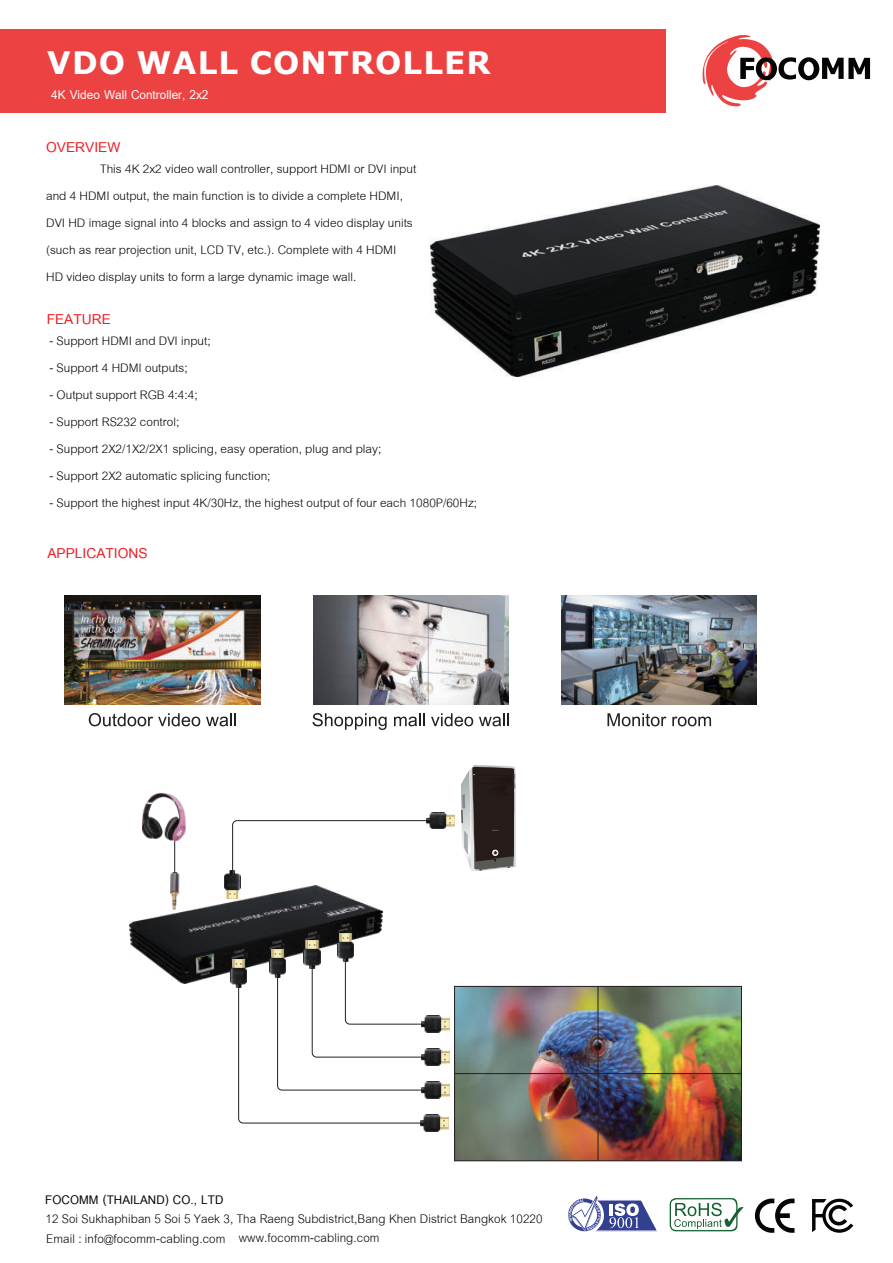
<style>
.page{position:relative;width:893px;height:1263px;background:#fff}
.page>*{position:absolute;margin:0;border:0;box-sizing:border-box;transform-origin:0 0}
.t1{font:700 30.9px "Verdana";letter-spacing:.035em;color:#fff}
.t2{font:700 21px "Cordia New";color:#ed1d23}
.t3{font:700 18.6px "Cordia New";color:#fff}
.t4{font:18.3px/19.5px "Cordia New";letter-spacing:.005em;color:#040503}
.t5{font:700 18.3px "Cordia New";letter-spacing:.005em;color:#040503}
.t6{font:18px/27px "Cordia New";color:#040503}
</style>
<div class="page">
<img style="left:562px;top:595px;width:195px;height:109px">
<img style="left:64px;top:595px;width:197px;height:109px">
<img style="left:313px;top:595px;width:195px;height:109px">
<div style="left:0;top:29px;width:666px;height:83px;background:#ec4342"></div>
<svg style="left:702px;top:35px;width:168px;height:72px"></svg>
<svg style="left:568px;top:1196px;width:89px;height:36px"></svg>
<svg style="left:670px;top:1198px;width:73px;height:33px"></svg>
<svg style="left:755px;top:1198px;width:39px;height:35px"></svg>
<svg style="left:812px;top:1199px;width:41px;height:34px"></svg>
<svg style="left:89px;top:713px;width:111px;height:13px"></svg>
<svg style="left:206px;top:713px;width:30px;height:13px"></svg>
<svg style="left:313px;top:713px;width:74px;height:17px"></svg>
<svg style="left:394px;top:713px;width:31px;height:13px"></svg>
<svg style="left:431px;top:713px;width:42px;height:13px"></svg>
<svg style="left:479px;top:713px;width:30px;height:13px"></svg>
<svg style="left:607px;top:713px;width:59px;height:13px"></svg>
<svg style="left:672px;top:717px;width:39px;height:9px"></svg>
<svg style="left:238px;top:984px;width:191px;height:140px"></svg>
<hr style="left:174px;top:832px;width:1px;height:50px;background:#231f20">
<svg style="left:461px;top:765px;width:55px;height:106px;background:#5e5958"></svg>
<img style="left:141px;top:793px;width:45px;height:48px">
<img style="left:456px;top:988px;width:284px;height:171px">
<div style="left:454px;top:986px;width:288px;height:175px;border:1px solid #231f20"></div>
<hr style="left:598px;top:986px;width:1px;height:175px;background:#231f20">
<hr style="left:455px;top:1073px;width:286px;height:1px;background:#231f20">
<img style="left:129px;top:886px;width:253px;height:98px">
<img style="left:170px;top:873px;width:9px;height:37px">
<img style="left:224px;top:870px;width:17px;height:29px">
<img style="left:426px;top:812px;width:29px;height:17px">
<img style="left:230px;top:959px;width:17px;height:28px">
<img style="left:269px;top:950px;width:17px;height:28px">
<img style="left:304px;top:941px;width:16px;height:28px">
<img style="left:421px;top:1016px;width:28px;height:16px">
<img style="left:421px;top:1049px;width:28px;height:16px">
<img style="left:421px;top:1082px;width:28px;height:16px">
<img style="left:420px;top:1114px;width:28px;height:17px">
<img style="left:337px;top:933px;width:17px;height:29px">
<svg style="left:232px;top:820px;width:199px;height:54px"></svg>
<img style="left:431px;top:186px;width:388px;height:190px">
<h1 class="t1" style="left:47px;top:45px;width:445px">VDO WALL CONTROLLER</h1>
<p class="t3" style="left:51px;top:82px;width:159px">4K Video Wall Controller, 2x2</p>
<p class="t2" style="left:46px;top:132px;width:76px">OVERVIEW</p>
<p class="t6" style="left:46px;top:153px;width:372px;text-indent:54px">This 4K 2x2 video wall controller, support HDMI or DVI input and 4 HDMI output, the main function is to divide a complete HDMI, DVI HD image signal into 4 blocks and assign to 4 video display units (such as rear projection unit, LCD TV, etc.). Complete with 4 HDMI HD video display units to form a large dynamic image wall.</p>
<p class="t2" style="left:47px;top:304px;width:66px">FEATURE</p>
<p class="t6" style="left:49px;top:326px;width:163px">- Support HDMI and DVI input;</p>
<p class="t6" style="left:49px;top:353px;width:140px">- Support 4 HDMI outputs;</p>
<p class="t6" style="left:49px;top:380px;width:150px">- Output support RGB 4:4:4;</p>
<p class="t6" style="left:49px;top:407px;width:131px">- Support RS232 control;</p>
<p class="t6" style="left:49px;top:434px;width:333px">- Support 2X2/1X2/2X1 splicing, easy operation, plug and play;</p>
<p class="t6" style="left:49px;top:461px;width:223px">- Support 2X2 automatic splicing function;</p>
<p class="t6" style="left:49px;top:488px;width:429px">- Support the highest input 4K/30Hz, the highest output of four each 1080P/60Hz;</p>
<p class="t2" style="left:47px;top:539px;width:102px">APPLICATIONS</p>
<p class="t5" style="left:45px;top:1187px;width:180px">FOCOMM (THAILAND) CO., LTD</p>
<p class="t4" style="left:45px;top:1207px;width:499px">12 Soi Sukhaphiban 5 Soi 5 Yaek 3, Tha Raeng Subdistrict,Bang Khen District Bangkok 10220<br>Email : info@focomm-cabling.com</p>
<p class="t4" style="left:239px;top:1226px;width:142px">www.focomm-cabling.com</p>
</div>
